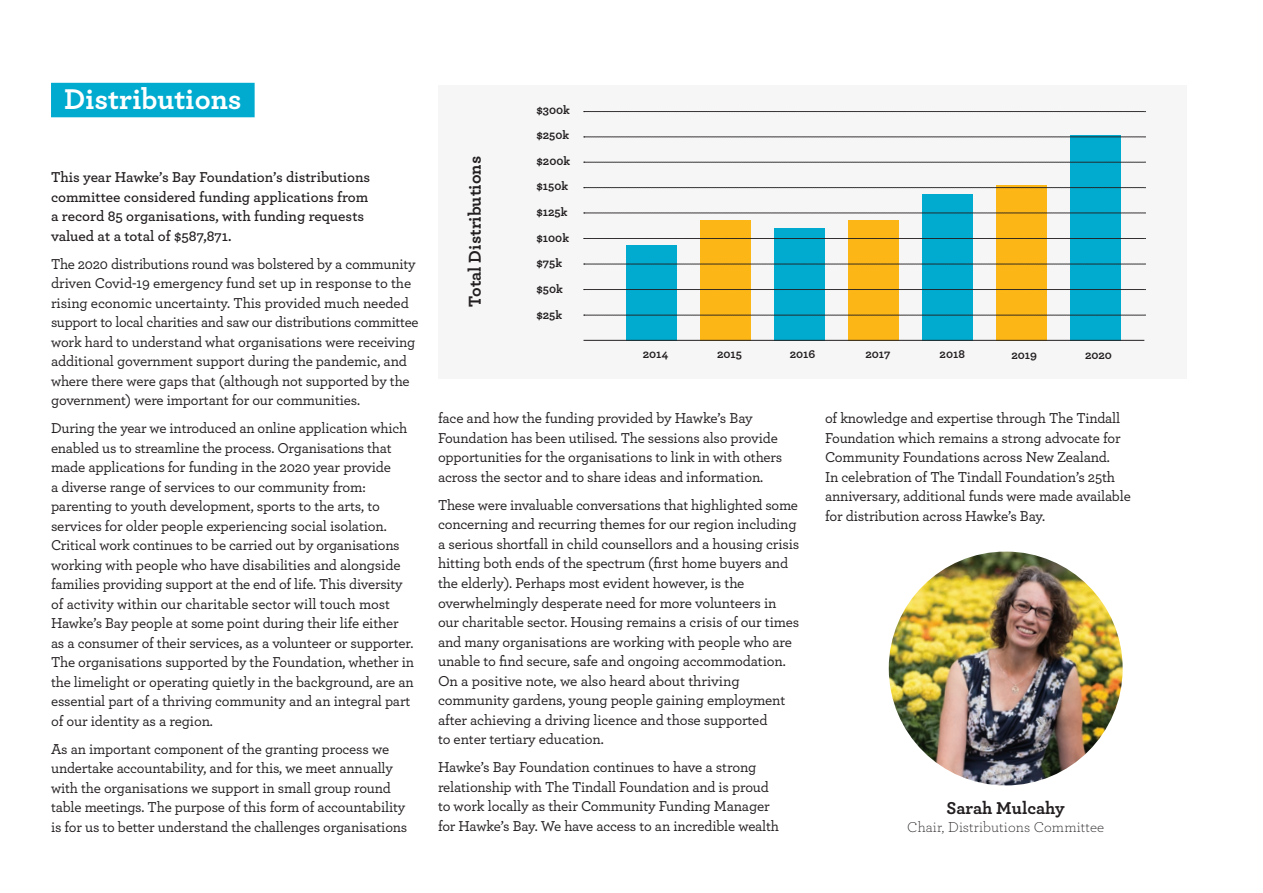
<style>
.page{position:relative;width:1263px;height:893px;background:#fff}
.page>*{position:absolute;margin:0;border:0;box-sizing:border-box;transform-origin:0 0}
.t1{font:700 30px "Archer";color:#fff}
.t2{font:700 18px "Archer";color:#231f20}
.t3{font:500 15px/19.5px "Archer";letter-spacing:-.01em;color:#231f20}
.t4{font:600 15px/19.5px "Archer";color:#231f20}
.t5{font:300 15px "Archer";letter-spacing:.01em;color:#231f20}
.t6{font:700 12.15px/26px "Archer";color:#231f20}
</style>
<div class="page">
<div style="left:51px;top:83px;width:204px;height:34px;background:#00abcf"></div>
<div style="left:438px;top:85px;width:748px;height:293px;background:#f6f6f7"></div>
<div style="left:626px;top:245px;width:50px;height:95px;background:#00abcf"></div>
<div style="left:700px;top:220px;width:50px;height:120px;background:#fcb615"></div>
<div style="left:774px;top:228px;width:50px;height:112px;background:#00abcf"></div>
<div style="left:848px;top:220px;width:50px;height:120px;background:#fcb615"></div>
<div style="left:922px;top:194px;width:50px;height:146px;background:#00abcf"></div>
<div style="left:996px;top:185px;width:50px;height:155px;background:#fcb615"></div>
<div style="left:1070px;top:135px;width:51px;height:205px;background:#00abcf"></div>
<hr style="left:583px;top:340px;width:561px;height:1px;background:#231f20">
<svg style="left:584px;top:315px;width:561px;height:1px"></svg>
<svg style="left:584px;top:289px;width:561px;height:1px"></svg>
<svg style="left:584px;top:264px;width:561px;height:1px"></svg>
<svg style="left:584px;top:238px;width:561px;height:1px"></svg>
<svg style="left:584px;top:213px;width:561px;height:1px"></svg>
<svg style="left:584px;top:187px;width:561px;height:1px"></svg>
<svg style="left:584px;top:162px;width:561px;height:1px"></svg>
<svg style="left:584px;top:137px;width:561px;height:1px"></svg>
<svg style="left:584px;top:111px;width:561px;height:1px"></svg>
<img style="left:889px;top:552px;width:234px;height:233px;border-radius:117px">
<h1 class="t1" style="left:64px;top:85px;width:179px">Distributions</h1>
<p class="t4" style="left:51px;top:168px;width:321px">This year Hawke’s Bay Foundation’s distributions committee considered funding applications from a record 85 organisations, with funding requests valued at a total of $587,871.</p>
<p class="t3" style="left:51px;top:255px;width:369px">The 2020 distributions round was bolstered by a community driven Covid-19 emergency fund set up in response to the rising economic uncertainty. This provided much needed support to local charities and saw our distributions committee work hard to understand what organisations were receiving additional government support during the pandemic, and where there were gaps that (although not supported by the government) were important for our communities.</p>
<p class="t3" style="left:51px;top:419px;width:365px">During the year we introduced an online application which enabled us to streamline the process. Organisations that made applications for funding in the 2020 year provide<br>a diverse range of services to our community from: parenting to youth development, sports to the arts, to services for older people experiencing social isolation.<br>Critical work continues to be carried out by organisations working with people who have disabilities and alongside families providing support at the end of life. This diversity of activity within our charitable sector will touch most Hawke’s Bay people at some point during their life either as a consumer of their services, as a volunteer or supporter.<br>The organisations supported by the Foundation, whether in the limelight or operating quietly in the background, are an essential part of a thriving community and an integral part of our identity as a region.</p>
<p class="t3" style="left:51px;top:740px;width:358px">As an important component of the granting process we undertake accountability, and for this, we meet annually with the organisations we support in small group round table meetings. The purpose of this form of accountability is for us to better understand the challenges organisations</p>
<p class="t2" style="left:466px;top:307px;width:153px;rotate:-90deg">Total Distributions</p>
<p class="t6" style="left:536px;top:97px;width:35px">$300k</p>
<p class="t6" style="left:536px;top:123px;width:35px">$250k $200k</p>
<p class="t6" style="left:536px;top:174px;width:33px">$150k</p>
<p class="t6" style="left:536px;top:199px;width:33px">$125k</p>
<p class="t6" style="left:536px;top:226px;width:34px">$100k</p>
<p class="t6" style="left:536px;top:250px;width:27px">$75k</p>
<p class="t6" style="left:536px;top:276px;width:28px">$50k</p>
<p class="t6" style="left:536px;top:302px;width:27px">$25k</p>
<p class="t6" style="left:643px;top:342px;width:27px">2014</p>
<p class="t6" style="left:717px;top:342px;width:27px">2015</p>
<p class="t6" style="left:790px;top:342px;width:27px">2016</p>
<p class="t6" style="left:865px;top:341px;width:27px">2017</p>
<p class="t6" style="left:940px;top:341px;width:27px">2018</p>
<p class="t6" style="left:1011px;top:342px;width:27px">2019</p>
<p class="t6" style="left:1085px;top:342px;width:29px">2020</p>
<p class="t3" style="left:438px;top:409px;width:346px">face and how the funding provided by Hawke’s Bay Foundation has been utilised. The sessions also provide opportunities for the organisations to link in with others across the sector and to share ideas and information.</p>
<p class="t3" style="left:438px;top:496px;width:363px">These were invaluable conversations that highlighted some concerning and recurring themes for our region including a serious shortfall in child counsellors and a housing crisis hitting both ends of the spectrum (first home buyers and the elderly). Perhaps most evident however, is the overwhelmingly desperate need for more volunteers in our charitable sector. Housing remains a crisis of our times and many organisations are working with people who are unable to find secure, safe and ongoing accommodation.<br>On a positive note, we also heard about thriving community gardens, young people gaining employment after achieving a driving licence and those supported<br>to enter tertiary education.</p>
<p class="t3" style="left:438px;top:758px;width:342px">Hawke’s Bay Foundation continues to have a strong relationship with The Tindall Foundation and is proud to work locally as their Community Funding Manager for Hawke’s Bay. We have access to an incredible wealth</p>
<p class="t3" style="left:825px;top:409px;width:307px">of knowledge and expertise through The Tindall Foundation which remains a strong advocate for Community Foundations across New Zealand.<br>In celebration of The Tindall Foundation’s 25th anniversary, additional funds were made available for distribution across Hawke’s Bay.</p>
<p class="t2" style="left:947px;top:799px;width:120px">Sarah Mulcahy</p>
<p class="t5" style="left:907px;top:820px;width:199px">Chair, Distributions Committee</p>
</div>
